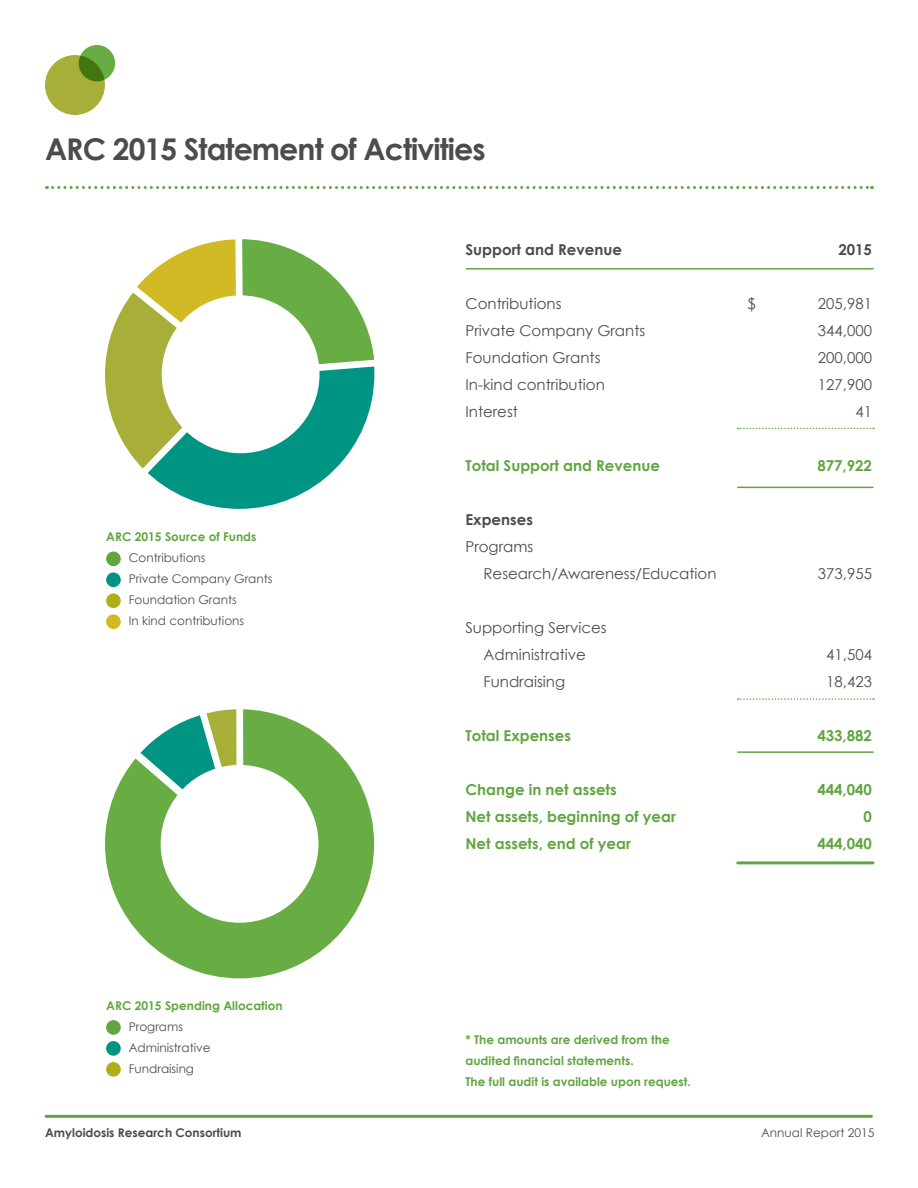
<style>
.page{position:relative;width:918px;height:1188px;background:#fff}
.page>*{position:absolute;margin:0;border:0;box-sizing:border-box;transform-origin:0 0}
.t1{font:700 30px "Century Gothic";letter-spacing:-.03em;color:#4b4c4d}
.t2{font:15px "Century Gothic";color:#4b4c4d}
.t3{font:700 15px "Century Gothic";color:#61a541}
.t4{font:700 15px "Century Gothic";color:#4b4c4d}
.t5{font:700 12px "Century Gothic";color:#61a541}
.t6{font:12px "Century Gothic";color:#4b4c4d}
.t7{font:700 12px "Century Gothic";color:#4b4c4d}
</style>
<div class="page">
<svg style="left:53px;top:186px;width:820px;height:3px"></svg>
<div style="left:45px;top:55px;width:60px;height:60px;background:#a7af38;border-radius:50%"></div>
<svg style="left:79px;top:45px;width:36px;height:36px"></svg>
<hr style="left:46px;top:1115px;width:825px;height:3px;background:#61a541">
<hr style="left:466px;top:268px;width:407px;height:2px;background:#61a541">
<svg style="left:738px;top:428px;width:136px;height:1px"></svg>
<svg style="left:738px;top:698px;width:136px;height:2px"></svg>
<hr style="left:738px;top:487px;width:135px;height:1px;background:#61a541">
<hr style="left:738px;top:751px;width:135px;height:2px;background:#61a541">
<hr style="left:738px;top:861px;width:135px;height:3px;background:#61a541">
<svg style="left:105px;top:239px;width:270px;height:270px"></svg>
<div style="left:106px;top:552px;width:15px;height:14px;background:#61a541;border-radius:50%"></div>
<div style="left:106px;top:572px;width:15px;height:15px;background:#009483;border-radius:50%"></div>
<div style="left:106px;top:593px;width:15px;height:15px;background:#afaf19;border-radius:50%"></div>
<div style="left:106px;top:614px;width:15px;height:15px;background:#d2ba24;border-radius:50%"></div>
<div style="left:162px;top:295px;width:158px;height:158px;background:#fff;border-radius:50%"></div>
<div style="left:106px;top:1020px;width:15px;height:15px;background:#61a541;border-radius:50%"></div>
<div style="left:106px;top:1041px;width:15px;height:15px;background:#009483;border-radius:50%"></div>
<div style="left:106px;top:1062px;width:15px;height:15px;background:#afaf19;border-radius:50%"></div>
<svg style="left:105px;top:709px;width:269px;height:269px;fill:#67ad44"></svg>
<div style="left:161px;top:765px;width:157px;height:158px;background:#fff;border-radius:50%"></div>
<svg style="left:124px;top:709px;width:126px;height:183px"></svg>
<p class="t1" style="left:45px;top:130px;width:442px">ARC 2015 Statement of Activities</p>
<p class="t4" style="left:466px;top:240px;width:158px">Support and Revenue</p>
<p class="t4" style="left:838px;top:240px;width:35px">2015</p>
<p class="t2" style="left:466px;top:294px;width:97px">Contributions</p>
<p class="t2" style="left:748px;top:294px;width:10px">$</p>
<p class="t2" style="left:818px;top:294px;width:56px">205,981</p>
<p class="t2" style="left:466px;top:321px;width:181px">Private Company Grants</p>
<p class="t2" style="left:818px;top:321px;width:56px">344,000</p>
<p class="t2" style="left:466px;top:348px;width:136px">Foundation Grants</p>
<p class="t2" style="left:818px;top:348px;width:56px">200,000</p>
<p class="t2" style="left:466px;top:375px;width:141px">In-kind contribution</p>
<p class="t2" style="left:818px;top:375px;width:56px">127,900</p>
<p class="t2" style="left:466px;top:402px;width:54px">Interest</p>
<p class="t2" style="left:855px;top:402px;width:18px">41</p>
<p class="t5" style="left:106px;top:529px;width:152px">ARC 2015 Source of Funds</p>
<p class="t6" style="left:129px;top:551px;width:78px">Contributions</p>
<p class="t6" style="left:129px;top:572px;width:145px">Private Company Grants</p>
<p class="t6" style="left:129px;top:593px;width:109px">Foundation Grants</p>
<p class="t6" style="left:129px;top:614px;width:117px">In kind contributions</p>
<p class="t5" style="left:106px;top:998px;width:178px">ARC 2015 Spending Allocation</p>
<p class="t6" style="left:129px;top:1019px;width:56px">Programs</p>
<p class="t6" style="left:129px;top:1040px;width:83px">Administrative</p>
<p class="t6" style="left:129px;top:1061px;width:67px">Fundraising</p>
<p class="t3" style="left:466px;top:456px;width:196px">Total Support and Revenue</p>
<p class="t3" style="left:817px;top:456px;width:56px">877,922</p>
<p class="t4" style="left:466px;top:510px;width:69px">Expenses</p>
<p class="t2" style="left:466px;top:537px;width:69px">Programs</p>
<p class="t2" style="left:484px;top:564px;width:235px">Research/Awareness/Education</p>
<p class="t2" style="left:818px;top:564px;width:56px">373,955</p>
<p class="t2" style="left:466px;top:618px;width:143px">Supporting Services</p>
<p class="t2" style="left:484px;top:645px;width:104px">Administrative</p>
<p class="t2" style="left:826px;top:645px;width:47px">41,504</p>
<p class="t2" style="left:484px;top:672px;width:83px">Fundraising</p>
<p class="t2" style="left:826px;top:672px;width:47px">18,423</p>
<p class="t3" style="left:466px;top:726px;width:107px">Total Expenses</p>
<p class="t3" style="left:817px;top:726px;width:56px">433,882</p>
<p class="t3" style="left:466px;top:780px;width:153px">Change in net assets</p>
<p class="t3" style="left:817px;top:780px;width:56px">444,040</p>
<p class="t3" style="left:466px;top:807px;width:212px">Net assets, beginning of year</p>
<p class="t3" style="left:864px;top:807px;width:10px">0</p>
<p class="t3" style="left:466px;top:834px;width:167px">Net assets, end of year</p>
<p class="t3" style="left:817px;top:834px;width:56px">444,040</p>
<p class="t5" style="left:466px;top:1032px;width:206px">* The amounts are derived from the</p>
<p class="t5" style="left:466px;top:1053px;width:170px">audited financial statements.</p>
<p class="t5" style="left:466px;top:1074px;width:227px">The full audit is available upon request.</p>
<p class="t7" style="left:45px;top:1125px;width:198px">Amyloidosis Research Consortium</p>
<p class="t6" style="left:761px;top:1125px;width:115px">Annual Report 2015</p>
</div>
